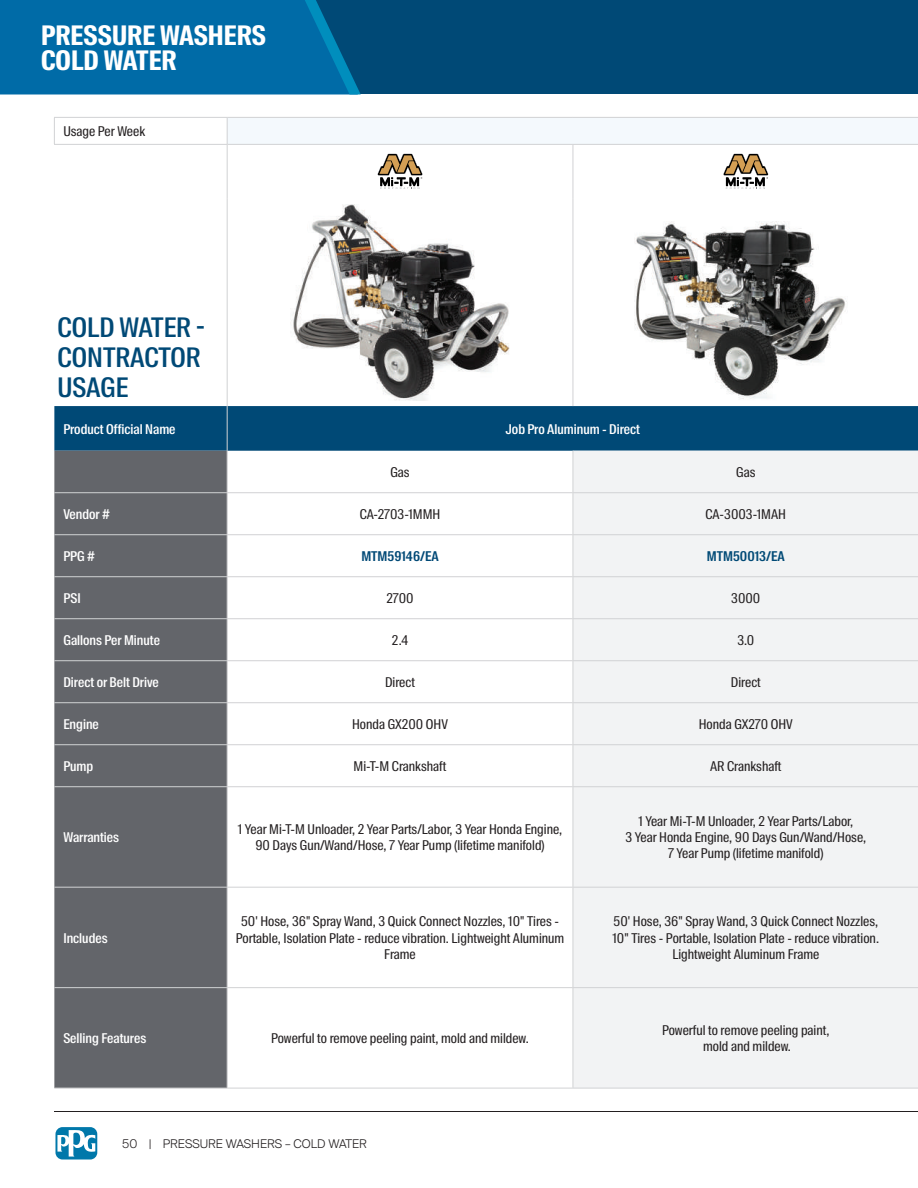
<style>
.page{position:relative;width:918px;height:1188px;background:#fff}
.page>*{position:absolute;margin:0;border:0;box-sizing:border-box;transform-origin:0 0}
.t1{font:500 27px/30px "Suisse Intl Cond";color:#004976}
.t2{font:700 27px/25.5px "Suisse Intl Cond";color:#fff}
.t3{font:13.5px/16.2px "Suisse Intl Cond";color:#231f20;text-align:center}
.t4{font:500 13.5px "Suisse Intl Cond";color:#fff}
.t5{font:600 13.5px "Suisse Intl Cond";color:#004976}
.t6{font:300 12px "Suisse Intl";color:#231f20}
</style>
<div class="page">
<div style="left:0;top:0;width:918px;height:94px;background:#004976"></div>
<svg style="left:0;top:0;width:361px;height:94px;background:#0069a4"></svg>
<svg style="left:54px;top:1126px;width:45px;height:35px"></svg>
<div style="left:55px;top:1127px;width:42px;height:33px;background:#0078aa;border-radius:7px"></div>
<svg style="left:57px;top:1129px;width:38px;height:28px"></svg>
<hr style="left:54px;top:1111px;width:864px;height:1px;background:#231f20">
<div style="left:227px;top:117px;width:691px;height:27px;background:#f4f9fd"></div>
<div style="left:54px;top:406px;width:863px;height:45px;background:#004976"></div>
<div style="left:54px;top:451px;width:173px;height:637px;background:#63656a"></div>
<div style="left:574px;top:451px;width:343px;height:637px;background:#f2f3f4"></div>
<hr style="left:227px;top:145px;width:1px;height:53px;background:#d1d2d4">
<hr style="left:573px;top:145px;width:1px;height:53px;background:#d1d2d4">
<hr style="left:917px;top:145px;width:1px;height:53px;background:#d1d2d4">
<hr style="left:227px;top:198px;width:1px;height:208px;background:#d1d2d4">
<hr style="left:573px;top:198px;width:1px;height:208px;background:#d1d2d4">
<hr style="left:917px;top:198px;width:1px;height:208px;background:#d1d2d4">
<hr style="left:227px;top:451px;width:1px;height:41px;background:#d1d2d4">
<hr style="left:573px;top:451px;width:1px;height:41px;background:#d1d2d4">
<hr style="left:917px;top:451px;width:1px;height:41px;background:#d1d2d4">
<hr style="left:54px;top:492px;width:173px;height:1px;background:#d1d2d4">
<hr style="left:227px;top:492px;width:346px;height:1px;background:#d1d2d4">
<hr style="left:227px;top:493px;width:1px;height:41px;background:#d1d2d4">
<hr style="left:573px;top:492px;width:345px;height:1px;background:#d1d2d4">
<hr style="left:573px;top:493px;width:1px;height:41px;background:#d1d2d4">
<hr style="left:917px;top:493px;width:1px;height:41px;background:#d1d2d4">
<hr style="left:54px;top:534px;width:173px;height:1px;background:#d1d2d4">
<hr style="left:227px;top:534px;width:346px;height:1px;background:#d1d2d4">
<hr style="left:227px;top:535px;width:1px;height:41px;background:#d1d2d4">
<hr style="left:573px;top:534px;width:345px;height:1px;background:#d1d2d4">
<hr style="left:573px;top:535px;width:1px;height:41px;background:#d1d2d4">
<hr style="left:917px;top:535px;width:1px;height:41px;background:#d1d2d4">
<hr style="left:54px;top:576px;width:173px;height:1px;background:#d1d2d4">
<hr style="left:227px;top:576px;width:346px;height:1px;background:#d1d2d4">
<hr style="left:227px;top:577px;width:1px;height:41px;background:#d1d2d4">
<hr style="left:573px;top:576px;width:345px;height:1px;background:#d1d2d4">
<hr style="left:573px;top:577px;width:1px;height:41px;background:#d1d2d4">
<hr style="left:917px;top:577px;width:1px;height:41px;background:#d1d2d4">
<hr style="left:54px;top:618px;width:173px;height:1px;background:#d1d2d4">
<hr style="left:227px;top:618px;width:346px;height:1px;background:#d1d2d4">
<hr style="left:227px;top:619px;width:1px;height:41px;background:#d1d2d4">
<hr style="left:573px;top:618px;width:345px;height:1px;background:#d1d2d4">
<hr style="left:573px;top:619px;width:1px;height:41px;background:#d1d2d4">
<hr style="left:917px;top:619px;width:1px;height:41px;background:#d1d2d4">
<hr style="left:54px;top:660px;width:173px;height:1px;background:#d1d2d4">
<hr style="left:227px;top:660px;width:346px;height:1px;background:#d1d2d4">
<hr style="left:227px;top:661px;width:1px;height:41px;background:#d1d2d4">
<hr style="left:573px;top:660px;width:345px;height:1px;background:#d1d2d4">
<hr style="left:573px;top:661px;width:1px;height:41px;background:#d1d2d4">
<hr style="left:917px;top:661px;width:1px;height:41px;background:#d1d2d4">
<hr style="left:54px;top:702px;width:173px;height:1px;background:#d1d2d4">
<hr style="left:227px;top:702px;width:346px;height:1px;background:#d1d2d4">
<hr style="left:227px;top:703px;width:1px;height:41px;background:#d1d2d4">
<hr style="left:573px;top:702px;width:345px;height:1px;background:#d1d2d4">
<hr style="left:573px;top:703px;width:1px;height:41px;background:#d1d2d4">
<hr style="left:917px;top:703px;width:1px;height:41px;background:#d1d2d4">
<hr style="left:54px;top:744px;width:173px;height:1px;background:#d1d2d4">
<hr style="left:227px;top:744px;width:346px;height:1px;background:#d1d2d4">
<hr style="left:227px;top:745px;width:1px;height:41px;background:#d1d2d4">
<hr style="left:573px;top:744px;width:345px;height:1px;background:#d1d2d4">
<hr style="left:573px;top:745px;width:1px;height:41px;background:#d1d2d4">
<hr style="left:917px;top:745px;width:1px;height:41px;background:#d1d2d4">
<hr style="left:54px;top:786px;width:173px;height:1px;background:#d1d2d4">
<hr style="left:227px;top:786px;width:346px;height:1px;background:#d1d2d4">
<hr style="left:227px;top:787px;width:1px;height:100px;background:#d1d2d4">
<hr style="left:573px;top:786px;width:345px;height:1px;background:#d1d2d4">
<hr style="left:573px;top:787px;width:1px;height:100px;background:#d1d2d4">
<hr style="left:917px;top:787px;width:1px;height:100px;background:#d1d2d4">
<hr style="left:54px;top:887px;width:173px;height:1px;background:#d1d2d4">
<hr style="left:227px;top:887px;width:346px;height:1px;background:#d1d2d4">
<hr style="left:227px;top:888px;width:1px;height:99px;background:#d1d2d4">
<hr style="left:573px;top:887px;width:345px;height:1px;background:#d1d2d4">
<hr style="left:573px;top:888px;width:1px;height:99px;background:#d1d2d4">
<hr style="left:917px;top:888px;width:1px;height:99px;background:#d1d2d4">
<hr style="left:54px;top:987px;width:173px;height:1px;background:#d1d2d4">
<hr style="left:227px;top:987px;width:346px;height:1px;background:#d1d2d4">
<hr style="left:227px;top:988px;width:1px;height:100px;background:#d1d2d4">
<hr style="left:573px;top:987px;width:345px;height:1px;background:#d1d2d4">
<hr style="left:573px;top:988px;width:1px;height:100px;background:#d1d2d4">
<hr style="left:917px;top:988px;width:1px;height:100px;background:#d1d2d4">
<hr style="left:54px;top:1088px;width:173px;height:1px;background:#d1d2d4">
<hr style="left:227px;top:1088px;width:346px;height:1px;background:#d1d2d4">
<hr style="left:573px;top:1088px;width:345px;height:1px;background:#d1d2d4">
<hr style="left:227px;top:406px;width:1px;height:45px;background:#d1d2d4">
<hr style="left:917px;top:406px;width:1px;height:45px;background:#d1d2d4">
<hr style="left:54px;top:117px;width:173px;height:1px;background:#d1d2d4">
<svg style="left:54px;top:118px;width:1px;height:26px"></svg>
<hr style="left:54px;top:144px;width:173px;height:1px;background:#d1d2d4">
<hr style="left:227px;top:117px;width:346px;height:1px;background:#d1d2d4">
<svg style="left:227px;top:118px;width:1px;height:26px"></svg>
<hr style="left:573px;top:117px;width:345px;height:1px;background:#d1d2d4">
<hr style="left:227px;top:144px;width:346px;height:1px;background:#d1d2d4">
<hr style="left:573px;top:144px;width:345px;height:1px;background:#d1d2d4">
<svg style="left:378px;top:154px;width:45px;height:35px"></svg>
<svg style="left:723px;top:154px;width:45px;height:35px"></svg>
<img style="left:290px;top:205px;width:220px;height:196px">
<img style="left:635px;top:221px;width:212px;height:178px">
<h1 class="t2" style="left:41px;top:23px;width:226px">PRESSURE WASHERS<br>COLD WATER</h1>
<p class="t3" style="left:63px;top:123px;width:83px">Usage Per Week</p>
<h1 class="t1" style="left:57px;top:313px;width:150px">COLD WATER -<br>CONTRACTOR<br>USAGE</h1>
<p class="t4" style="left:63px;top:421px;width:114px">Product Official Name</p>
<p class="t4" style="left:506px;top:421px;width:136px">Job Pro Aluminum - Direct</p>
<p class="t3" style="left:390px;top:464px;width:21px">Gas</p>
<p class="t3" style="left:736px;top:464px;width:21px">Gas</p>
<p class="t4" style="left:63px;top:506px;width:48px">Vendor #</p>
<p class="t3" style="left:360px;top:506px;width:82px">CA-2703-1MMH</p>
<p class="t3" style="left:706px;top:506px;width:82px">CA-3003-1MAH</p>
<p class="t4" style="left:63px;top:548px;width:33px">PPG #</p>
<p class="t5" style="left:361px;top:548px;width:79px">MTM59146/EA</p>
<p class="t5" style="left:707px;top:548px;width:79px">MTM50013/EA</p>
<p class="t4" style="left:63px;top:590px;width:19px">PSI</p>
<p class="t3" style="left:386px;top:590px;width:29px">2700</p>
<p class="t3" style="left:731px;top:590px;width:31px">3000</p>
<p class="t4" style="left:63px;top:632px;width:98px">Gallons Per Minute</p>
<p class="t3" style="left:392px;top:632px;width:18px">2.4</p>
<p class="t3" style="left:737px;top:632px;width:18px">3.0</p>
<p class="t4" style="left:63px;top:674px;width:97px">Direct or Belt Drive</p>
<p class="t3" style="left:385px;top:674px;width:31px">Direct</p>
<p class="t3" style="left:731px;top:674px;width:31px">Direct</p>
<p class="t4" style="left:63px;top:716px;width:37px">Engine</p>
<p class="t3" style="left:352px;top:716px;width:97px">Honda GX200 OHV</p>
<p class="t3" style="left:699px;top:716px;width:96px">Honda GX270 OHV</p>
<p class="t4" style="left:63px;top:758px;width:31px">Pump</p>
<p class="t3" style="left:354px;top:758px;width:94px">Mi-T-M Crankshaft</p>
<p class="t3" style="left:710px;top:758px;width:73px">AR Crankshaft</p>
<p class="t4" style="left:63px;top:830px;width:57px">Warranties</p>
<p class="t3" style="left:238px;top:821px;width:326px">1 Year Mi-T-M Unloader, 2 Year Parts/Labor, 3 Year Honda Engine,<br>90 Days Gun/Wand/Hose, 7 Year Pump (lifetime manifold)</p>
<p class="t3" style="left:625px;top:813px;width:242px">1 Year Mi-T-M Unloader, 2 Year Parts/Labor,<br>3 Year Honda Engine, 90 Days Gun/Wand/Hose,<br>7 Year Pump (lifetime manifold)</p>
<p class="t4" style="left:63px;top:930px;width:46px">Includes</p>
<p class="t3" style="left:236px;top:914px;width:330px">50' Hose, 36" Spray Wand, 3 Quick Connect Nozzles, 10" Tires -<br>Portable, Isolation Plate - reduce vibration. Lightweight Aluminum<br>Frame</p>
<p class="t3" style="left:613px;top:914px;width:268px">50' Hose, 36" Spray Wand, 3 Quick Connect Nozzles,<br>10" Tires - Portable, Isolation Plate - reduce vibration.<br>Lightweight Aluminum Frame</p>
<p class="t4" style="left:63px;top:1030px;width:84px">Selling Features</p>
<p class="t3" style="left:271px;top:1030px;width:259px">Powerful to remove peeling paint, mold and mildew.</p>
<p class="t3" style="left:662px;top:1022px;width:169px">Powerful to remove peeling paint, mold and mildew.</p>
<p class="t6" style="left:122px;top:1137px;width:246px">50 | PRESSURE WASHERS – COLD WATER</p>
</div>
